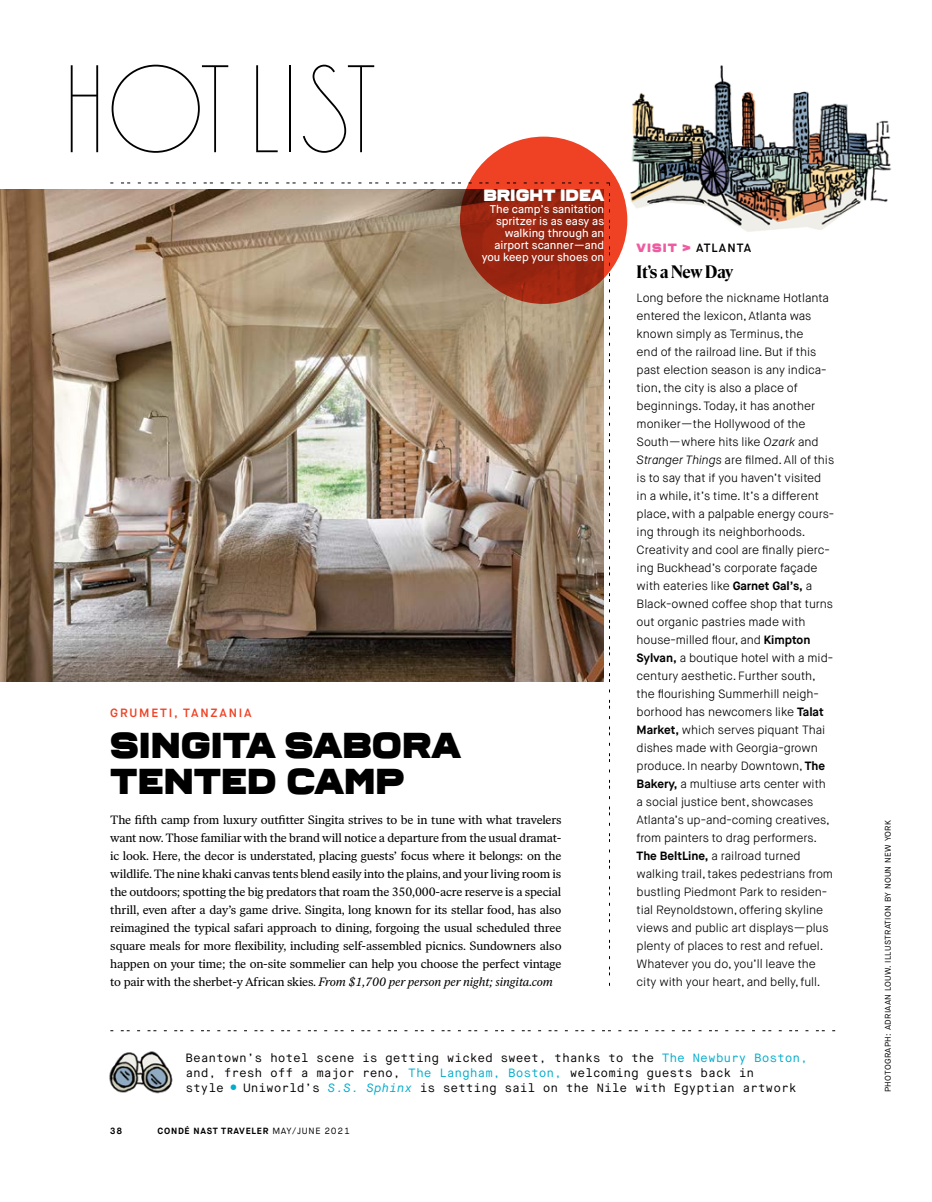
<style>
.page{position:relative;width:932px;height:1202px;background:#fff}
.page>*{position:absolute;margin:0;border:0;box-sizing:border-box;transform-origin:0 0}
.t1{font:123px "VOIR 36";color:#000}
.t2{font:900 36px/36px "Ferry";color:#000}
.t3{font:18px "Ivar Nostalgi Small";letter-spacing:-.015em;color:#000}
.t4{font:900 16.5px "Ferry";color:#fff}
.t5{font:300 12px/18px "Maison Neue";letter-spacing:-.005em;color:#000}
.t6{font:12px/18px "Ivar Text";letter-spacing:-.01em;color:#000;text-align:justify}
.t7{font:12px/15px "Maison Neue Mono";letter-spacing:-.01em;color:#000}
.t8{font:600 12px "Maison Neue";letter-spacing:.15em;color:#ef4123}
.t9{font:600 12px "Maison Neue";letter-spacing:.09em;color:#000}
.t10{font:500 11.25px/12px "Maison Neue";color:#fff;text-align:right}
.t11{font:700 9px "Maison Neue";letter-spacing:.08em;color:#000}
.t12{font:8.25px "Maison Neue";letter-spacing:.04em;color:#000}
.s1{font-style:italic}
.s2{font-family:"Ferry";font-weight:900;color:#ef5ba1}
.s3{font-weight:700}
.s4{color:#00accd}
.s5{font-size:30px;color:#00accd}
.s6{font-style:italic;color:#00accd}
.s7{font-weight:400}
</style>
<div class="page">
<img style="left:0;top:189px;width:110px;height:493px">
<img style="left:621px;top:65px;width:271px;height:172px">
<img style="left:109px;top:1051px;width:64px;height:43px">
<img style="left:110px;top:183px;width:500px;height:803px">
<svg style="left:460px;top:137px;width:167px;height:167px;background:#b22d16"></svg>
<svg style="left:110px;top:1030px;width:725px;height:1px"></svg>
<h1 class="t1" style="left:62px;top:41px;width:316px">HOT LIST</h1>
<h3 class="t4" style="left:483px;top:185px;width:123px">BRIGHT IDEA</h3>
<p class="t10" style="left:481px;top:203px;width:124px">The camp’s sanitation spritzer is as easy as walking through an airport scanner—and you keep your shoes on</p>
<p class="t8" style="left:110px;top:705px;width:143px">GRUMETI, TANZANIA</p>
<h2 class="t2" style="left:110px;top:728px;width:352px">SINGITA SABORA<br>TENTED CAMP</h2>
<p class="t6" style="left:110px;top:810px;width:453px">The fifth camp from luxury outfitter Singita strives to be in tune with what travelers want now. Those familiar with the brand will notice a departure from the usual dramat&shy;ic look. Here, the decor is understated, placing guests’ focus where it belongs: on the wildlife. The nine khaki canvas tents blend easily into the plains, and your living room is the outdoors; spotting the big predators that roam the 350,000-acre reserve is a special thrill, even after a day’s game drive. Singita, long known for its stellar food, has also reimagined the typical safari approach to dining, forgoing the usual scheduled three square meals for more flexibility, including self-assembled picnics. Sundowners also happen on your time; the on-site sommelier can help you choose the perfect vintage to pair with the sherbet-y African skies. <span class="s1">From $1,700 per person per night; singita.com</span></p>
<p class="t9" style="left:636px;top:240px;width:116px"><span class="s2">VISIT &gt;</span> ATLANTA</p>
<h3 class="t3" style="left:636px;top:261px;width:98px">It’s a New Day</h3>
<p class="t5" style="left:636px;top:288px;width:199px">Long before the nickname Hotlanta entered the lexicon, Atlanta was known simply as Terminus, the<br>end of the railroad line. But if this past election season is any indica&shy;tion, the city is also a place of beginnings. Today, it has another moniker—the Hollywood of the South—where hits like <span class="s1">Ozark</span> and <span class="s1">Stranger Things</span> are filmed. All of this is to say that if you haven’t visited in a while, it’s time. It’s a different place, with a palpable energy cours&shy;ing through its neighborhoods.<br>Creativity and cool are finally pierc&shy;ing Buckhead’s corporate façade with eateries like <span class="s3">Garnet Gal’s,</span> a Black-owned coffee shop that turns out organic pastries made with house-milled flour, and <span class="s3">Kimpton Sylvan,</span> a boutique hotel with a mid&shy;century aesthetic. Further south, the flourishing Summerhill neigh&shy;borhood has newcomers like <span class="s3">Talat Market,</span> which serves piquant Thai dishes made with Georgia-grown produce. In nearby Downtown, <span class="s3">The Bakery,</span> a multiuse arts center with a social justice bent, showcases Atlanta’s up-and-coming creatives, from painters to drag performers.<br><span class="s3">The BeltLine,</span> a railroad turned walking trail, takes pedestrians from bustling Piedmont Park to residen&shy;tial Reynoldstown, offering skyline views and public art displays—plus plenty of places to rest and refuel.<br>Whatever you do, you’ll leave the city with your heart, and belly, full.</p>
<p class="t7" style="left:185px;top:1050px;width:624px">Beantown’s hotel scene is getting wicked sweet, thanks to the <span class="s4">The Newbury Boston, </span>and, fresh off a major reno, <span class="s4">The Langham, Boston,</span> welcoming guests back in style<span class="s5">•</span>Uniworld’s <span class="s6">S.S. Sphinx</span> is setting sail on the Nile with Egyptian artwork</p>
<p class="t11" style="left:110px;top:1125px;width:14px">38</p>
<p class="t11" style="left:158px;top:1125px;width:194px">CONDÉ NAST TRAVELER <span class="s7">MAY/JUNE 2021</span></p>
<p class="t12" style="left:882px;top:1092px;width:274px;rotate:-90deg">PHOTOGRAPH: ADRIAAN LOUW. ILLUSTRATION BY NOUN NEW YORK</p>
</div>
